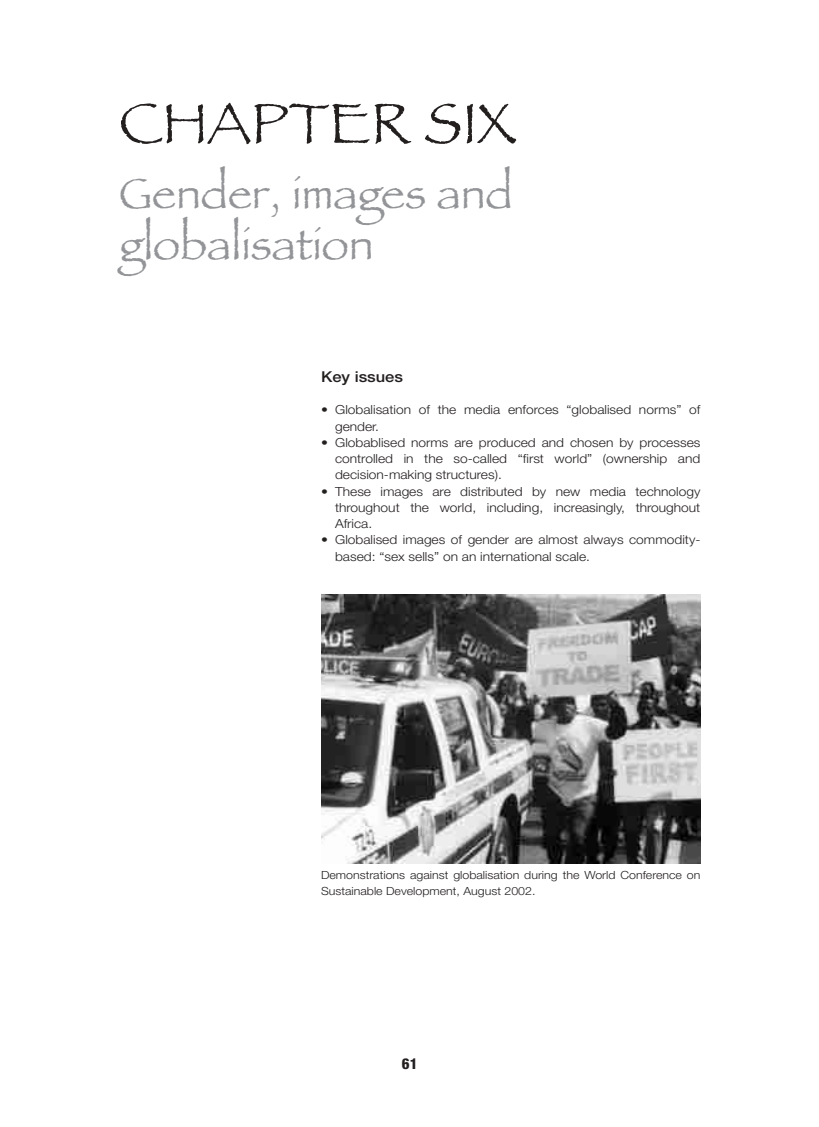
<style>
.page{position:relative;width:819px;height:1127px;background:#fff}
.page>*{position:absolute;margin:0;border:0;box-sizing:border-box;transform-origin:0 0}
.t1{font:58.75px "Papyrus Plain";color:#231f1f}
.t2{font:45px/51.2px "Papyrus Plain";color:#939497}
.t3{font:500 15px "Helvetica Neue";color:#231f1f;scale:1.1 1}
.t4{font:800 condensed 15px "Helvetica Neue";color:#231f1f}
.t5{font:300 12.5px/16.2px "Helvetica Neue";color:#231f1f;scale:1.1 1}
.t6{font:300 11.25px/16.2px "Helvetica Neue";color:#231f1f;scale:1.1 1}
</style>
<div class="page">
<svg style="left:321px;top:594px;width:380px;height:270px"></svg>
<h1 class="t1" style="left:119px;top:86px;width:397px">CHAPTER SIX</h1>
<h2 class="t2" style="left:119px;top:168px;width:395px">Gender, images and globalisation</h2>
<p class="t3" style="left:321px;top:371px;width:76px">Key issues</p>
<p class="t5" style="left:335px;top:403px;width:334px;text-indent:-14px">• Globalisation of the media enforces “globalised norms” of gender.</p>
<p class="t5" style="left:335px;top:435px;width:334px;text-align:justify;text-indent:-14px">• Globablised norms are produced and chosen by processes controlled in the so-called “first world” (ownership and decision-making structures).</p>
<p class="t5" style="left:335px;top:484px;width:334px;text-align:justify;text-indent:-14px">• These images are distributed by new media technology throughout the world, including, increasingly, throughout Africa.</p>
<p class="t5" style="left:335px;top:533px;width:334px;text-indent:-14px">• Globalised images of gender are almost always commodity&shy;based: “sex sells” on an international scale.</p>
<p class="t6" style="left:321px;top:867px;width:346px">Demonstrations against globalisation during the World Conference on<br>Sustainable Development, August 2002.</p>
<p class="t4" style="left:402px;top:1058px;width:17px">61</p>
</div>
